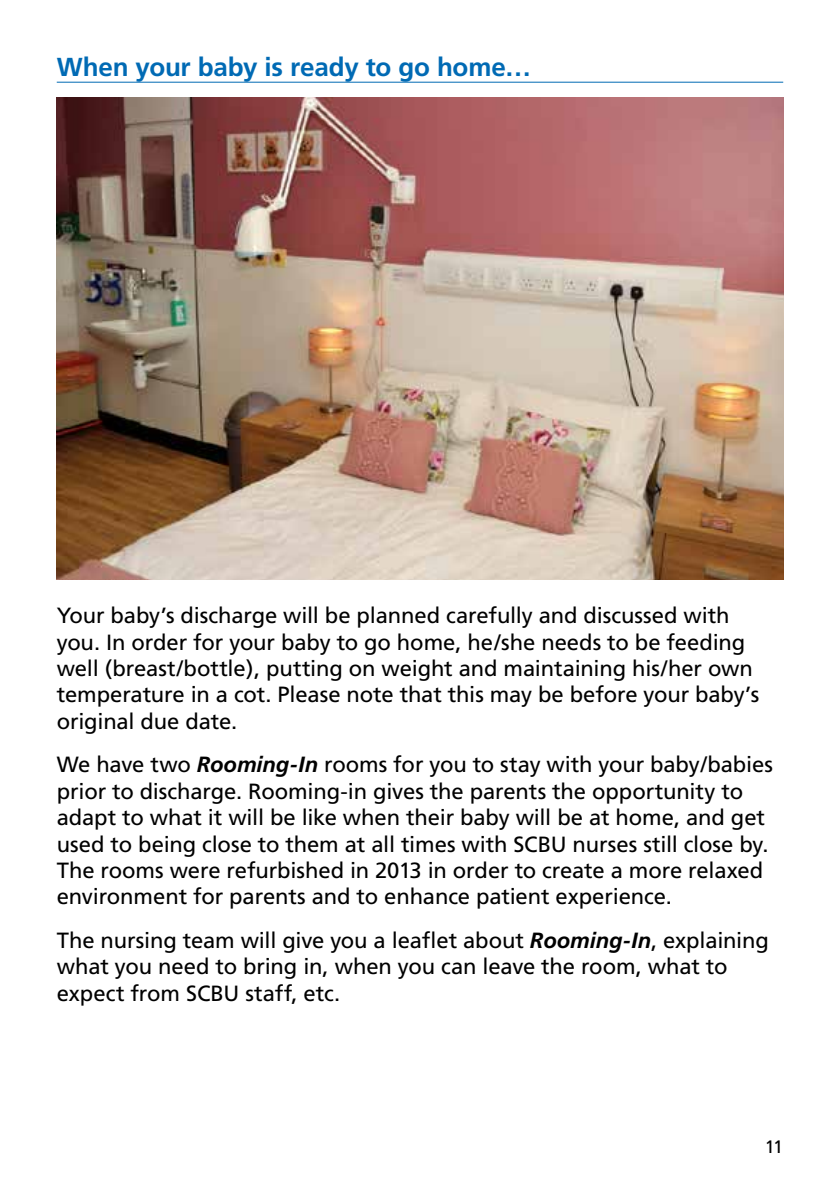
<style>
.page{position:relative;width:840px;height:1191px;background:#fff}
.page>*{position:absolute;margin:0;border:0;box-sizing:border-box;transform-origin:0 0}
.t1{font:700 26px "Frutiger";letter-spacing:-.01em;color:#006ab4}
.t2{font:22px/26.4px "Frutiger";letter-spacing:-.005em;color:#000}
.t3{font:18px "Frutiger";color:#000}
.s1{font-weight:700;font-style:italic}
</style>
<div class="page">
<hr style="left:57px;top:82px;width:725px;height:1px;background:#006ab4">
<img style="left:57px;top:98px;width:725px;height:482px">
<p class="t1" style="left:57px;top:52px;width:476px">When your baby is ready to go home…</p>
<p class="t2" style="left:57px;top:602px;width:703px">Your baby’s discharge will be planned carefully and discussed with you. In order for your baby to go home, he/she needs to be feeding well (breast/bottle), putting on weight and maintaining his/her own temperature in a cot. Please note that this may be before your baby’s original due date.</p>
<p class="t2" style="left:57px;top:751px;width:717px">We have two <span class="s1">Rooming-In</span> rooms for you to stay with your baby/babies prior to discharge. Rooming-in gives the parents the opportunity to adapt to what it will be like when their baby will be at home, and get used to being close to them at all times with SCBU nurses still close by.<br>The rooms were refurbished in 2013 in order to create a more relaxed environment for parents and to enhance patient experience.</p>
<p class="t2" style="left:57px;top:927px;width:713px">The nursing team will give you a leaflet about <span class="s1">Rooming-In</span>, explaining what you need to bring in, when you can leave the room, what to expect from SCBU staff, etc.</p>
<p class="t3" style="left:764px;top:1136px;width:20px">11</p>
</div>
